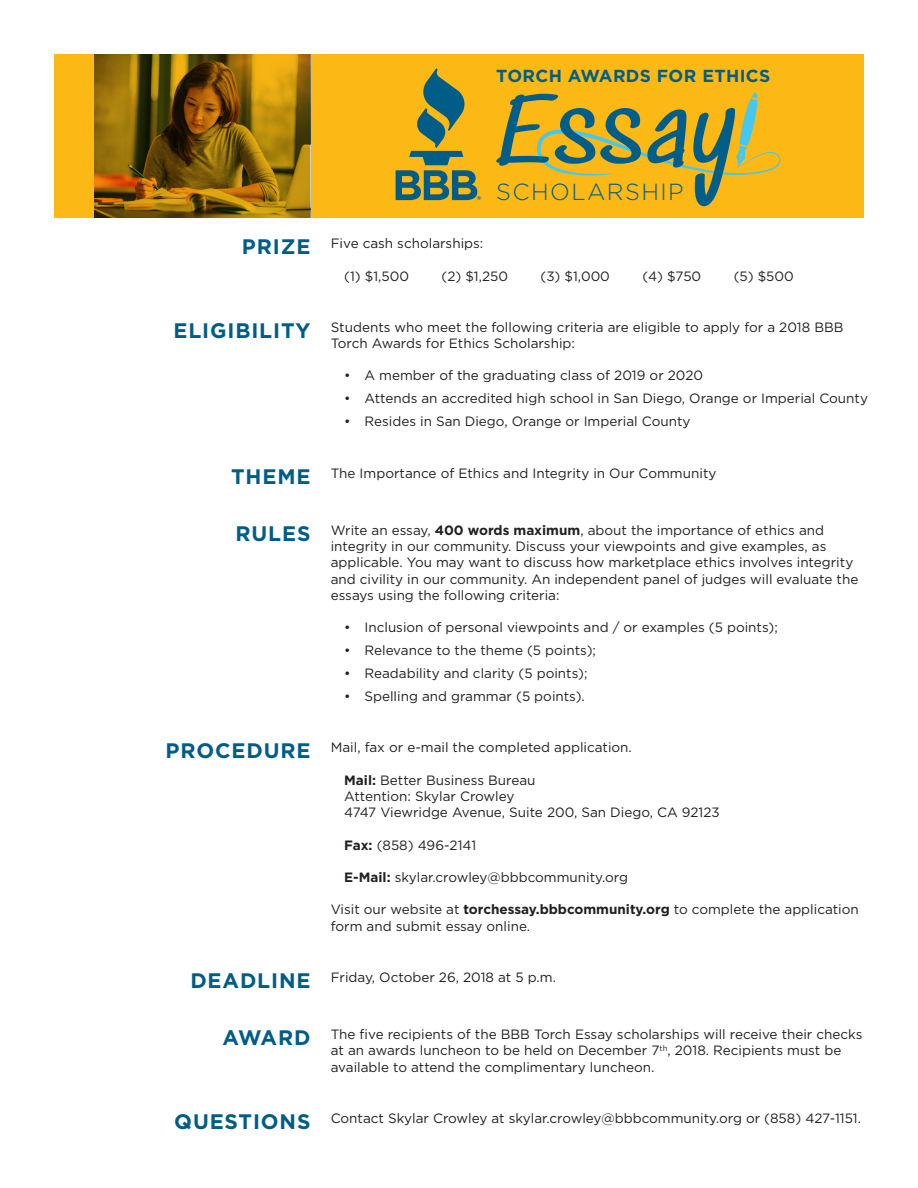
<style>
.page{position:relative;width:918px;height:1188px;background:#fff}
.page>*{position:absolute;margin:0;border:0;box-sizing:border-box;transform-origin:0 0}
.t1{font:88.8px "Sedgwick Ave";letter-spacing:.015em;color:#005e88}
.t2{font:300 23.25px "Gotham";letter-spacing:.06em;color:#005e88}
.t3{font:700 21px "Gotham";letter-spacing:.04em;color:#005d87}
.t4{font:700 17.4px "Gotham";letter-spacing:.02em;color:#005e88}
.t5{font:13.5px/16.2px "Gotham";color:#231f20}
.t6{font:700 5.7px "Gotham";color:#005d87}
.s1{font-weight:700}
</style>
<div class="page">
<div style="left:310px;top:54px;width:554px;height:163px;background:#fcb814"></div>
<div style="left:54px;top:54px;width:40px;height:163px;background:#fcb814"></div>
<svg style="left:94px;top:54px;width:216px;height:163px;background:#886109"></svg>
<svg style="left:396px;top:68px;width:81px;height:132px"></svg>
<svg style="left:537px;top:92px;width:243px;height:84px"></svg>
<p class="t3" style="left:242px;top:235px;width:70px">PRIZE</p>
<p class="t3" style="left:174px;top:318px;width:138px">ELIGIBILITY</p>
<p class="t3" style="left:231px;top:464px;width:81px">THEME</p>
<p class="t3" style="left:236px;top:521px;width:76px">RULES</p>
<p class="t3" style="left:166px;top:739px;width:146px">PROCEDURE</p>
<p class="t3" style="left:190px;top:968px;width:122px">DEADLINE</p>
<p class="t3" style="left:223px;top:1026px;width:89px">AWARD</p>
<p class="t3" style="left:174px;top:1109px;width:138px">QUESTIONS</p>
<p class="t6" style="left:477px;top:195px;width:6px">®</p>
<p class="t4" style="left:496px;top:66px;width:275px">TORCH AWARDS FOR ETHICS</p>
<p class="t1" style="left:498px;top:85px;width:242px">Essay</p>
<p class="t2" style="left:496px;top:179px;width:189px">SCHOLARSHIP</p>
<p class="t5" style="left:331px;top:235px;width:154px">Five cash scholarships:</p>
<p class="t5" style="left:344px;top:268px;width:66px">(1) $1,500</p>
<p class="t5" style="left:442px;top:268px;width:68px">(2) $1,250</p>
<p class="t5" style="left:541px;top:268px;width:71px">(3) $1,000</p>
<p class="t5" style="left:642px;top:268px;width:60px">(4) $750</p>
<p class="t5" style="left:734px;top:268px;width:62px">(5) $500</p>
<p class="t5" style="left:331px;top:319px;width:514px">Students who meet the following criteria are eligible to apply for a 2018 BBB<br>Torch Awards for Ethics Scholarship:</p>
<p class="t5" style="left:344px;top:368px;width:360px">• A member of the graduating class of 2019 or 2020</p>
<p class="t5" style="left:344px;top:391px;width:525px">• Attends an accredited high school in San Diego, Orange or Imperial County</p>
<p class="t5" style="left:344px;top:414px;width:348px">• Resides in San Diego, Orange or Imperial County</p>
<p class="t5" style="left:331px;top:465px;width:387px">The Importance of Ethics and Integrity in Our Community</p>
<p class="t5" style="left:331px;top:522px;width:529px">Write an essay, <span class="s1">400 words maximum</span>, about the importance of ethics and integrity in our community. Discuss your viewpoints and give examples, as applicable. You may want to discuss how marketplace ethics involves integrity and civility in our community. An independent panel of judges will evaluate the essays using the following criteria:</p>
<p class="t5" style="left:344px;top:619px;width:435px">• Inclusion of personal viewpoints and / or examples (5 points);</p>
<p class="t5" style="left:344px;top:642px;width:253px">• Relevance to the theme (5 points);</p>
<p class="t5" style="left:344px;top:665px;width:245px">• Readability and clarity (5 points);</p>
<p class="t5" style="left:344px;top:688px;width:242px">• Spelling and grammar (5 points).</p>
<p class="t5" style="left:331px;top:739px;width:303px">Mail, fax or e-mail the completed application.</p>
<p class="t5" style="left:344px;top:772px;width:193px"><span class="s1">Mail:</span> Better Business Bureau</p>
<p class="t5" style="left:344px;top:788px;width:172px">Attention: Skylar Crowley</p>
<p class="t5" style="left:344px;top:804px;width:377px">4747 Viewridge Avenue, Suite 200, San Diego, CA 92123</p>
<p class="t5" style="left:344px;top:837px;width:133px"><span class="s1">Fax:</span> (858) 496-2141</p>
<p class="t5" style="left:344px;top:869px;width:285px"><span class="s1">E-Mail:</span> skylar.crowley@bbbcommunity.org</p>
<p class="t5" style="left:331px;top:901px;width:530px">Visit our website at <span class="s1">torchessay.bbbcommunity.org</span> to complete the application form and submit essay online.</p>
<p class="t5" style="left:331px;top:969px;width:227px">Friday, October 26, 2018 at 5 p.m.</p>
<p class="t5" style="left:331px;top:1026px;width:533px">The five recipients of the BBB Torch Essay scholarships will receive their checks at an awards luncheon to be held on December 7<sup>th</sup>, 2018. Recipients must be available to attend the complimentary luncheon.</p>
<p class="t5" style="left:331px;top:1110px;width:532px">Contact Skylar Crowley at skylar.crowley@bbbcommunity.org or (858) 427-1151.</p>
</div>
